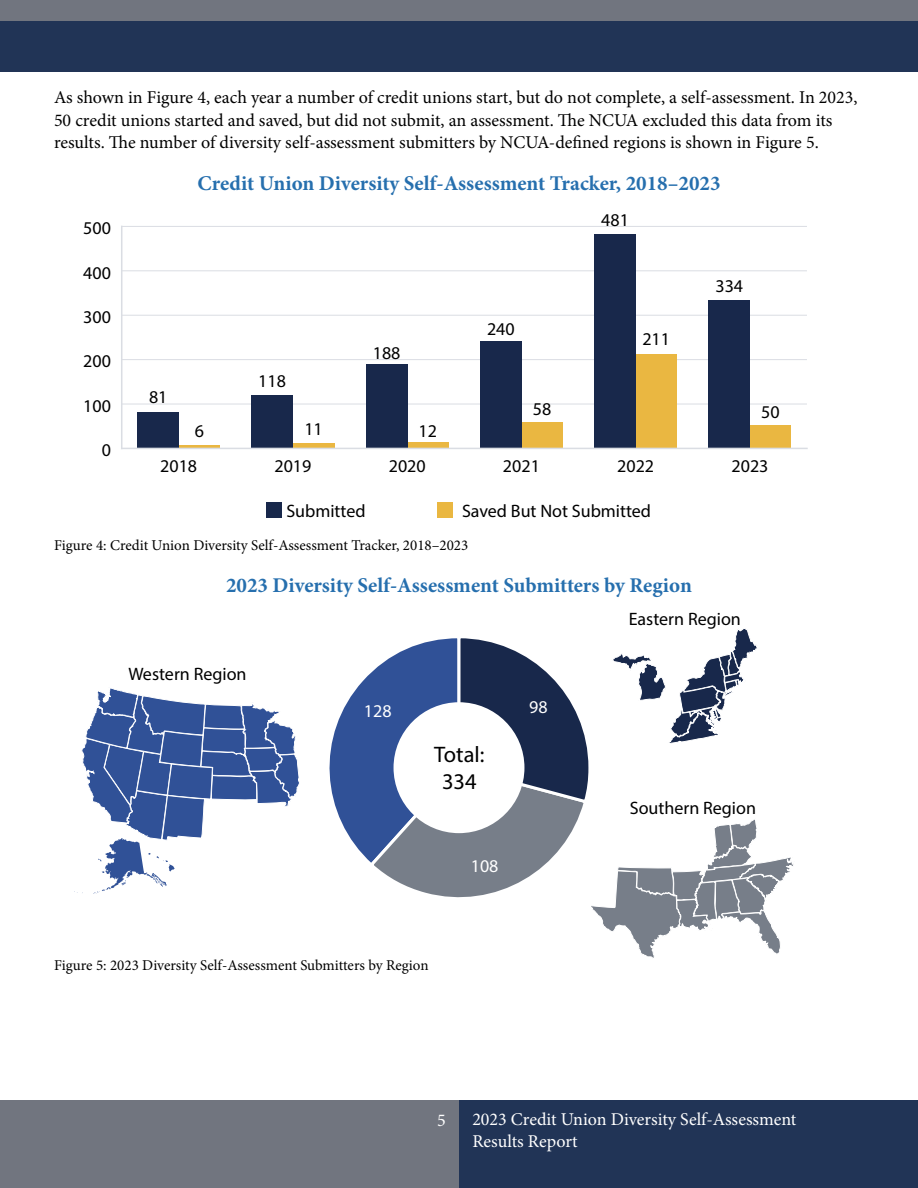
<style>
.page{position:relative;width:918px;height:1188px;background:#fff}
.page>*{position:absolute;margin:0;border:0;box-sizing:border-box;transform-origin:0 0}
.t1{font:22.5px/27px "Myriad Pro";color:#000;text-align:center}
.H3_Centered{font:700 21px "Minion Pro";color:#266fae}
.body_text{font:18px/22.5px "Minion Pro";letter-spacing:-.005em;color:#000}
.t2{font:18px "Myriad Pro";color:#000}
.t3{font:18px/21.6px "Minion Pro";color:#fff}
.t4{font:18px "Myriad Pro";color:#fff}
.table_footnote{font:15px "Minion Pro";color:#000}
</style>
<div class="page">
<div style="left:0;top:0;width:918px;height:22px;background:#71757f"></div>
<div style="left:0;top:22px;width:918px;height:50px;background:#213456"></div>
<div style="left:0;top:1100px;width:459px;height:88px;background:#71757f"></div>
<div style="left:459px;top:1100px;width:459px;height:88px;background:#213456"></div>
<div style="left:267px;top:503px;width:15px;height:15px;background:#18284b"></div>
<div style="left:438px;top:503px;width:15px;height:15px;background:#eab741"></div>
<hr style="left:122px;top:404px;width:685px;height:1px;background:#dadde3">
<hr style="left:122px;top:359px;width:685px;height:1px;background:#dadde3">
<hr style="left:122px;top:315px;width:685px;height:1px;background:#dadde3">
<hr style="left:122px;top:270px;width:685px;height:1px;background:#dadde3">
<hr style="left:122px;top:226px;width:685px;height:1px;background:#dadde3">
<hr style="left:179px;top:445px;width:41px;height:3px;background:#eab741">
<div style="left:138px;top:412px;width:41px;height:36px;background:#18284b"></div>
<div style="left:293px;top:443px;width:41px;height:5px;background:#eab741"></div>
<div style="left:252px;top:396px;width:41px;height:52px;background:#18284b"></div>
<div style="left:407px;top:443px;width:41px;height:5px;background:#eab741"></div>
<div style="left:366px;top:365px;width:41px;height:83px;background:#18284b"></div>
<div style="left:521px;top:422px;width:42px;height:26px;background:#eab741"></div>
<div style="left:480px;top:342px;width:41px;height:106px;background:#18284b"></div>
<div style="left:636px;top:354px;width:41px;height:94px;background:#eab741"></div>
<div style="left:595px;top:235px;width:41px;height:213px;background:#18284b"></div>
<div style="left:750px;top:426px;width:41px;height:22px;background:#eab741"></div>
<div style="left:709px;top:300px;width:41px;height:148px;background:#18284b"></div>
<hr style="left:122px;top:448px;width:685px;height:1px;background:#dadde3">
<hr style="left:121px;top:226px;width:1px;height:222px;background:#dadde3">
<svg style="left:329px;top:628px;width:465px;height:330px"></svg>
<svg style="left:74px;top:688px;width:225px;height:206px"></svg>
<div style="left:394px;top:702px;width:130px;height:131px;background:#fff;border-radius:50%"></div>
<p class="body_text" style="left:54px;top:86px;width:805px">As shown in Figure 4, each year a number of credit unions start, but do not complete, a self-assessment. In 2023,<br>50 credit unions started and saved, but did not submit, an assessment. The NCUA excluded this data from its results. The number of diversity self-assessment submitters by NCUA-defined regions is shown in Figure 5.</p>
<p class="H3_Centered" style="left:197px;top:169px;width:525px">Credit Union Diversity Self-Assessment Tracker, 2018–2023</p>
<p class="t2" style="left:83px;top:217px;width:29px">500</p>
<p class="t2" style="left:83px;top:261px;width:29px">400</p>
<p class="t2" style="left:83px;top:306px;width:29px">300</p>
<p class="t2" style="left:83px;top:350px;width:29px">200</p>
<p class="t2" style="left:83px;top:395px;width:29px">100</p>
<p class="t2" style="left:102px;top:439px;width:11px">0</p>
<p class="t2" style="left:149px;top:386px;width:20px">81</p>
<p class="t2" style="left:258px;top:370px;width:29px">118</p>
<p class="t2" style="left:373px;top:342px;width:29px">188</p>
<p class="t2" style="left:304px;top:418px;width:20px">11</p>
<p class="t2" style="left:195px;top:420px;width:11px">6</p>
<p class="t2" style="left:419px;top:420px;width:20px">12</p>
<p class="t2" style="left:487px;top:318px;width:29px">240</p>
<p class="t2" style="left:533px;top:398px;width:20px">58</p>
<p class="t2" style="left:601px;top:209px;width:29px">481</p>
<p class="t2" style="left:642px;top:328px;width:29px">211</p>
<p class="t2" style="left:715px;top:275px;width:29px">334</p>
<p class="t2" style="left:761px;top:401px;width:20px">50</p>
<p class="t2" style="left:160px;top:455px;width:38px">2018</p>
<p class="t2" style="left:274px;top:455px;width:38px">2019</p>
<p class="t2" style="left:389px;top:455px;width:38px">2020</p>
<p class="t2" style="left:503px;top:455px;width:38px">2021</p>
<p class="t2" style="left:617px;top:455px;width:38px">2022</p>
<p class="t2" style="left:732px;top:455px;width:38px">2023</p>
<p class="t2" style="left:286px;top:499px;width:81px">Submitted</p>
<p class="t2" style="left:462px;top:499px;width:191px">Saved But Not Submitted</p>
<p class="table_footnote" style="left:54px;top:535px;width:416px">Figure 4: Credit Union Diversity Self-Assessment Tracker, 2018–2023</p>
<p class="H3_Centered" style="left:226px;top:571px;width:467px">2023 Diversity Self-Assessment Submitters by Region</p>
<p class="t2" style="left:128px;top:663px;width:120px">Western Region</p>
<p class="t4" style="left:364px;top:699px;width:29px">128</p>
<p class="t1" style="left:434px;top:741px;width:52px">Total:<br>334</p>
<p class="t4" style="left:471px;top:855px;width:29px">108</p>
<p class="t4" style="left:529px;top:696px;width:20px">98</p>
<p class="table_footnote" style="left:54px;top:955px;width:376px">Figure 5: 2023 Diversity Self-Assessment Submitters by Region</p>
<p class="t2" style="left:629px;top:608px;width:114px">Eastern Region</p>
<p class="t2" style="left:630px;top:796px;width:128px">Southern Region</p>
<p class="t3" style="left:437px;top:1109px;width:10px">5</p>
<p class="t3" style="left:472px;top:1109px;width:326px">2023 Credit Union Diversity Self-Assessment<br>Results Report</p>
</div>
